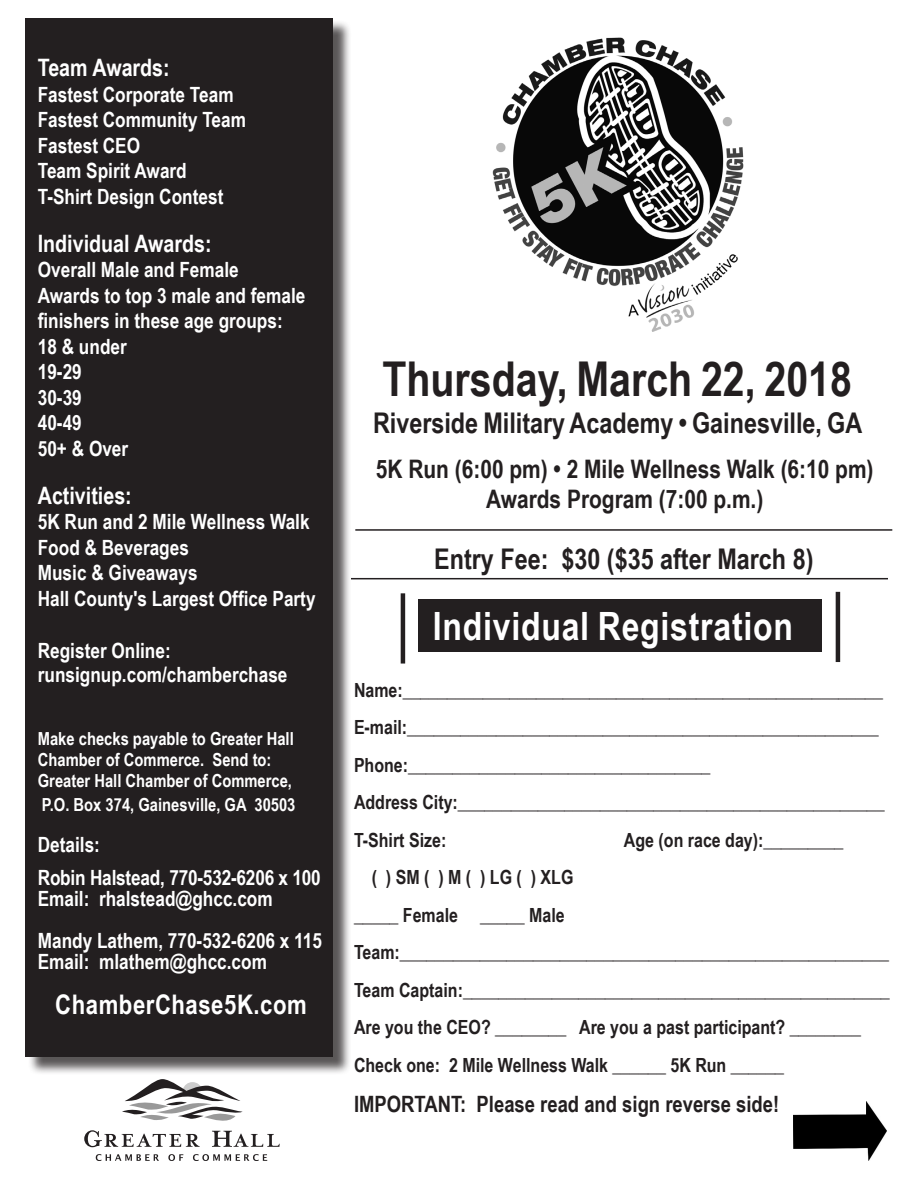
<style>
.page{position:relative;width:918px;height:1188px;background:#fff}
.page>*{position:absolute;margin:0;border:0;box-sizing:border-box;transform-origin:0 0}
.t1{font:700 48px "Arial Narrow";color:#231f20}
.t2{font:700 39px "Arial Narrow";letter-spacing:.02em;color:#fff}
.t3{font:700 28.5px "Arial Narrow";color:#231f20}
.t4{font:700 27px "Arial Narrow";letter-spacing:.02em;color:#fff}
.t5{font:700 25.5px "Arial Narrow";color:#231f20}
.t6{font:700 24px "Arial Narrow";color:#fff}
.t7{font:700 22.5px "Arial Narrow";color:#231f20}
.t8{font:700 21px/25.5px "Arial Narrow";color:#fff}
.t9{font:700 19.5px/37.5px "Arial Narrow";color:#231f20}
.t10{font:700 18px/21px "Arial Narrow";color:#fff}
</style>
<div class="page">
<hr style="left:836px;top:592px;width:4px;height:70px;background:#231f20">
<div style="left:419px;top:599px;width:403px;height:53px;background:#231f20"></div>
<hr style="left:351px;top:578px;width:537px;height:1px;background:#231f20">
<svg style="left:96px;top:1154px;width:63px;height:7px"></svg>
<svg style="left:168px;top:1154px;width:15px;height:7px"></svg>
<svg style="left:193px;top:1154px;width:74px;height:7px"></svg>
<svg style="left:84px;top:1130px;width:116px;height:17px"></svg>
<svg style="left:212px;top:1131px;width:68px;height:16px"></svg>
<svg style="left:122px;top:1079px;width:121px;height:42px"></svg>
<hr style="left:401px;top:593px;width:4px;height:71px;background:#231f20">
<div style="left:28px;top:20px;width:324px;height:1055px;background:#231f20;opacity:.75"></div>
<div style="left:26px;top:18px;width:307px;height:1038px;background:#231f20"></div>
<img style="left:794px;top:1102px;width:92px;height:58px">
<hr style="left:355px;top:529px;width:537px;height:2px;background:#231f20">
<img style="left:492px;top:37px;width:252px;height:295px">
<p class="t6" style="left:38px;top:50px;width:134px">Team Awards:</p>
<p class="t8" style="left:38px;top:81px;width:197px">Fastest Corporate Team</p>
<p class="t8" style="left:38px;top:106px;width:210px">Fastest Community Team</p>
<p class="t8" style="left:38px;top:132px;width:104px">Fastest CEO</p>
<p class="t8" style="left:38px;top:157px;width:151px">Team Spirit Award</p>
<p class="t8" style="left:38px;top:183px;width:187px">T-Shirt Design Contest</p>
<p class="t6" style="left:38px;top:225px;width:175px">Individual Awards:</p>
<p class="t8" style="left:38px;top:256px;width:203px">Overall Male and Female</p>
<p class="t8" style="left:38px;top:282px;width:269px">Awards to top 3 male and female finishers in these age groups:</p>
<p class="t8" style="left:38px;top:333px;width:90px">18 &amp; under</p>
<p class="t8" style="left:38px;top:358px;width:46px">19-29</p>
<p class="t8" style="left:38px;top:384px;width:46px">30-39</p>
<p class="t8" style="left:38px;top:409px;width:46px">40-49</p>
<p class="t8" style="left:38px;top:435px;width:92px">50+ &amp; Over</p>
<p class="t6" style="left:38px;top:477px;width:96px">Activities:</p>
<p class="t8" style="left:38px;top:508px;width:273px">5K Run and 2 Mile Wellness Walk</p>
<p class="t8" style="left:38px;top:534px;width:153px">Food &amp; Beverages</p>
<p class="t8" style="left:38px;top:559px;width:161px">Music &amp; Giveaways</p>
<p class="t8" style="left:38px;top:585px;width:279px">Hall County's Largest Office Party</p>
<p class="t8" style="left:38px;top:637px;width:135px">Register Online:</p>
<p class="t8" style="left:38px;top:661px;width:251px">runsignup.com/chamberchase</p>
<p class="t10" style="left:38px;top:728px;width:257px">Make checks payable to Greater Hall<br>Chamber of Commerce. Send to:</p>
<p class="t10" style="left:38px;top:770px;width:256px">Greater Hall Chamber of Commerce,</p>
<p class="t10" style="left:42px;top:794px;width:255px">P.O. Box 374, Gainesville, GA 30503</p>
<p class="t8" style="left:38px;top:831px;width:64px">Details:</p>
<p class="t8" style="left:38px;top:866px;width:285px;line-height:21px">Robin Halstead, 770-532-6206 x 100<br>Email: rhalstead@ghcc.com</p>
<p class="t8" style="left:38px;top:927px;width:286px">Mandy Lathem, 770-532-6206 x 115</p>
<p class="t8" style="left:38px;top:948px;width:231px">Email: mlathem@ghcc.com</p>
<p class="t4" style="left:55px;top:984px;width:253px">ChamberChase5K.com</p>
<p class="t1" style="left:382px;top:343px;width:471px">Thursday, March 22, 2018</p>
<p class="t3" style="left:373px;top:402px;width:491px">Riverside Military Academy • Gainesville, GA</p>
<p class="t5" style="left:376px;top:450px;width:499px">5K Run (6:00 pm) • 2 Mile Wellness Walk (6:10 pm)</p>
<p class="t5" style="left:486px;top:480px;width:279px">Awards Program (7:00 p.m.)</p>
<p class="t3" style="left:434px;top:537px;width:381px">Entry Fee: $30 ($35 after March 8)</p>
<p class="t2" style="left:433px;top:597px;width:362px">Individual Registration</p>
<p class="t9" style="left:354px;top:670px;width:531px">Name:______________________________________________________</p>
<p class="t9" style="left:354px;top:708px;width:526px">E-mail:_____________________________________________________<br>Phone:__________________________________</p>
<p class="t9" style="left:354px;top:783px;width:532px">Address City:________________________________________________</p>
<p class="t9" style="left:354px;top:820px;width:94px">T-Shirt Size:</p>
<p class="t9" style="left:624px;top:820px;width:221px">Age (on race day):_________</p>
<p class="t9" style="left:372px;top:858px;width:203px">( ) SM ( ) M ( ) LG ( ) XLG</p>
<p class="t9" style="left:354px;top:895px;width:212px">_____ Female _____ Male</p>
<p class="t9" style="left:354px;top:933px;width:536px">Team:_______________________________________________________</p>
<p class="t9" style="left:354px;top:970px;width:537px">Team Captain:________________________________________________</p>
<p class="t9" style="left:354px;top:1008px;width:508px">Are you the CEO? ________ Are you a past participant? ________</p>
<p class="t9" style="left:354px;top:1045px;width:432px">Check one: 2 Mile Wellness Walk ______ 5K Run ______</p>
<p class="t7" style="left:354px;top:1087px;width:427px">IMPORTANT: Please read and sign reverse side!</p>
</div>
